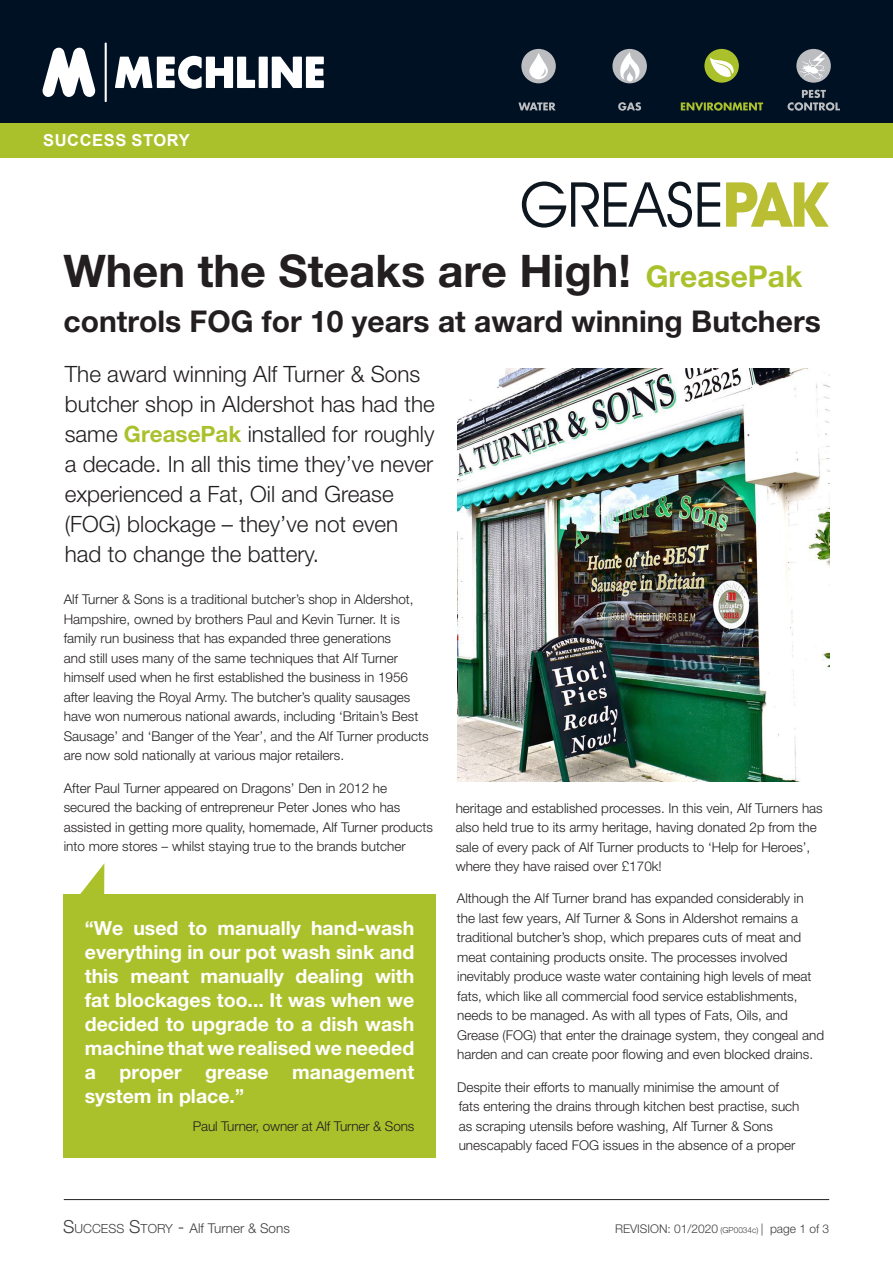
<style>
.page{position:relative;width:893px;height:1263px;background:#fff}
.page>*{position:absolute;margin:0;border:0;box-sizing:border-box;transform-origin:0 0}
.t1{font:700 45px "Helvetica Neue LT Pro";color:#231f20}
.t2{font:700 30px "Helvetica Neue LT Pro";color:#231f20}
.t3{font:300 22.5px/30px "Helvetica Neue LT Pro";color:#231f20}
.t4{font:700 19.5px/24px "Helvetica Neue LT Pro";color:#fff;text-align:justify}
.t5{font:700 16.5px "Arial";letter-spacing:.035em;color:#fff}
.t6{font:300 13.5px/19.5px "Helvetica Neue LT Pro";color:#231f20}
.t7{font:300 13.5px "Helvetica Neue LT Pro";color:#3e3e3f}
.t8{font:300 12px "Helvetica Neue LT Pro";color:#3e3e3f}
.s1{font-size:30px;color:#aac12c}
.s2{font-weight:700;color:#aac12c}
.s3{font-size:18px}
.s4{font-size:12.6px}
.s5{font-size:8.25px}
</style>
<div class="page">
<img style="left:457px;top:369px;width:373px;height:412px">
<div style="left:0;top:0;width:893px;height:123px;background:#001123"></div>
<div style="left:0;top:123px;width:893px;height:34px;background:#aac12c"></div>
<svg style="left:518px;top:102px;width:38px;height:8px"></svg>
<svg style="left:618px;top:102px;width:23px;height:9px"></svg>
<svg style="left:681px;top:102px;width:82px;height:9px"></svg>
<svg style="left:787px;top:90px;width:53px;height:21px"></svg>
<svg style="left:612px;top:49px;width:35px;height:34px"></svg>
<svg style="left:616px;top:52px;width:27px;height:31px"></svg>
<div style="left:704px;top:49px;width:35px;height:34px;background:#aac12c;border-radius:50%"></div>
<svg style="left:710px;top:57px;width:24px;height:20px"></svg>
<svg style="left:796px;top:49px;width:35px;height:34px"></svg>
<svg style="left:799px;top:52px;width:26px;height:28px"></svg>
<div style="left:521px;top:49px;width:35px;height:34px;background:#bcbdc0;border-radius:50%"></div>
<svg style="left:529px;top:53px;width:19px;height:26px"></svg>
<svg style="left:115px;top:56px;width:140px;height:33px"></svg>
<div style="left:259px;top:57px;width:9px;height:31px;background:#fff"></div>
<svg style="left:272px;top:57px;width:52px;height:31px"></svg>
<hr style="left:105px;top:43px;width:2px;height:59px;background:#fff">
<svg style="left:42px;top:47px;width:54px;height:50px"></svg>
<hr style="left:64px;top:1199px;width:765px;height:1px;background:#231f20">
<svg style="left:522px;top:181px;width:170px;height:47px"></svg>
<svg style="left:698px;top:182px;width:22px;height:45px"></svg>
<svg style="left:726px;top:182px;width:103px;height:45px"></svg>
<div style="left:64px;top:894px;width:372px;height:264px;background:#aac12c"></div>
<svg style="left:80px;top:864px;width:24px;height:30px"></svg>
<p class="t5" style="left:43px;top:129px;width:148px">SUCCESS STORY</p>
<p class="t1" style="left:63px;top:243px;width:740px">When the Steaks are High! <span class="s1">GreasePak</span></p>
<p class="t2" style="left:63px;top:303px;width:759px">controls FOG for 10 years at award winning Butchers</p>
<p class="t3" style="left:65px;top:359px;width:372px">The award winning Alf Turner &amp; Sons butcher shop in Aldershot has had the same <span class="s2">GreasePak</span> installed for roughly a decade. In all this time they’ve never experienced a Fat, Oil and Grease (FOG) blockage – they’ve not even had to change the battery.</p>
<p class="t6" style="left:64px;top:589px;width:366px">Alf Turner &amp; Sons is a traditional butcher’s shop in Aldershot, Hampshire, owned by brothers Paul and Kevin Turner. It is family run business that has expanded three generations<br>and still uses many of the same techniques that Alf Turner himself used when he first established the business in 1956 after leaving the Royal Army. The butcher’s quality sausages have won numerous national awards, including ‘Britain’s Best Sausage’ and ‘Banger of the Year’, and the Alf Turner products are now sold nationally at various major retailers.</p>
<p class="t6" style="left:64px;top:778px;width:371px">After Paul Turner appeared on Dragons’ Den in 2012 he secured the backing of entrepreneur Peter Jones who has assisted in getting more quality, homemade, Alf Turner products into more stores – whilst staying true to the brands butcher</p>
<p class="t6" style="left:456px;top:798px;width:369px">heritage and established processes. In this vein, Alf Turners has also held true to its army heritage, having donated 2p from the sale of every pack of Alf Turner products to ‘Help for Heroes’, where they have raised over £170k!</p>
<p class="t6" style="left:457px;top:888px;width:369px">Although the Alf Turner brand has expanded considerably in the last few years, Alf Turner &amp; Sons in Aldershot remains a traditional butcher’s shop, which prepares cuts of meat and meat containing products onsite. The processes involved inevitably produce waste water containing high levels of meat fats, which like all commercial food service establishments, needs to be managed. As with all types of Fats, Oils, and Grease (FOG) that enter the drainage system, they congeal and harden and can create poor flowing and even blocked drains.</p>
<p class="t6" style="left:457px;top:1077px;width:344px">Despite their efforts to manually minimise the amount of fats entering the drains through kitchen best practise, such as scraping utensils before washing, Alf Turner &amp; Sons unescapably faced FOG issues in the absence of a proper</p>
<p class="t4" style="left:85px;top:915px;width:331px">“We used to manually hand-wash everything in our pot wash sink and this meant manually dealing with fat blockages too... It was when we decided to upgrade to a dish wash machine that we realised we needed a proper grease management system in place.”</p>
<p class="t6" style="left:193px;top:1116px;width:223px">Paul Turner, owner at Alf Turner &amp; Sons</p>
<p class="t7" style="left:63px;top:1220px;width:228px"><span class="s3">S</span><span class="s4">UCCESS</span> <span class="s3">S</span><span class="s4">TORY</span> <span class="s3">-</span> Alf Turner &amp; Sons</p>
<p class="t8" style="left:615px;top:1221px;width:216px">REVISION: 01/2020 <span class="s5">(GP0034c)</span> | page 1 of 3</p>
</div>
